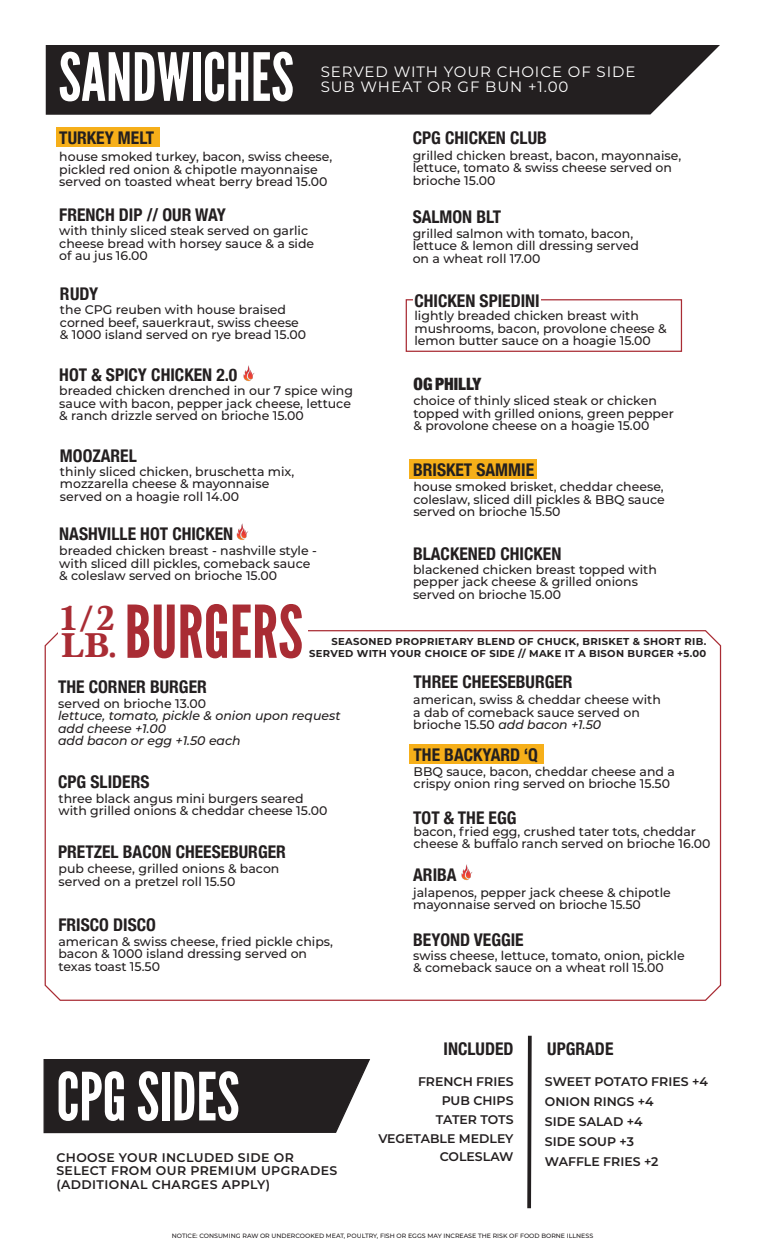
<style>
.page{position:relative;width:765px;height:1260px;background:#fff}
.page>*{position:absolute;margin:0;border:0;box-sizing:border-box;transform-origin:0 0}
.t1{font:72.5px "League Gothic";color:#a92c34}
.t2{font:66.25px "League Gothic";color:#fff}
.t3{font:700 36.25px "Marion";color:#a92c34}
.t4{font:700 condensed 17.5px "Helvetica Neue";color:#231f20}
.t5{font:900 condensed 17px "Helvetica Neue";color:#231f20}
.t6{font:15px "Montserrat";letter-spacing:.06em;color:#fff}
.t7{font:500 12.5px/12.5px "Montserrat";color:#231f20}
.t8{font:600 12.5px "Montserrat";color:#231f20}
.t9{font:600 12.5px "Montserrat";letter-spacing:.03em;color:#231f20}
.t10{font:italic 500 12.5px "Montserrat";color:#231f20}
.t11{font:700 10px "Montserrat";letter-spacing:.03em;color:#231f20}
.t12{font:500 6.25px "Montserrat";color:#231f20}
.s1{font-style:italic}
</style>
<div class="page">
<svg style="left:44px;top:630px;width:678px;height:371px"></svg>
<div style="left:410px;top:744px;width:134px;height:20px;background:#f6af19"></div>
<div style="left:410px;top:460px;width:127px;height:19px;background:#f6af19"></div>
<div style="left:56px;top:127px;width:104px;height:20px;background:#f6af19"></div>
<div style="left:46px;top:45px;width:674px;height:70px;background:#231f20"></div>
<div style="left:58px;top:625px;width:249px;height:11px;background:#fff"></div>
<svg style="left:43px;top:1059px;width:327px;height:75px;background:#312d2e"></svg>
<svg style="left:527px;top:1035px;width:5px;height:174px"></svg>
<div style="left:406px;top:299px;width:276px;height:53px;border:1px solid #a92c34"></div>
<hr style="left:413px;top:299px;width:128px;height:3px;background:#fff">
<img style="left:236px;top:523px;width:12px;height:17px">
<img style="left:243px;top:365px;width:12px;height:16px">
<img style="left:458px;top:864px;width:17px;height:17px">
<p class="t2" style="left:58px;top:38px;width:237px">SANDWICHES</p>
<p class="t6" style="left:321px;top:61px;width:316px">SERVED WITH YOUR CHOICE OF SIDE</p>
<p class="t6" style="left:321px;top:76px;width:249px">SUB WHEAT OR GF BUN +1.00</p>
<p class="t4" style="left:59px;top:124px;width:96px">TURKEY MELT</p>
<p class="t7" style="left:59px;top:150px;width:275px">house smoked turkey, bacon, swiss cheese, pickled red onion &amp; chipotle mayonnaise served on toasted wheat berry bread 15.00</p>
<p class="t4" style="left:59px;top:200px;width:168px">FRENCH DIP // OUR WAY</p>
<p class="t7" style="left:59px;top:224px;width:256px">with thinly sliced steak served on garlic cheese bread with horsey sauce &amp; a side of au jus 16.00</p>
<p class="t4" style="left:60px;top:279px;width:40px">RUDY</p>
<p class="t7" style="left:60px;top:303px;width:248px">the CPG reuben with house braised corned beef, sauerkraut, swiss cheese &amp; 1000 island served on rye bread 15.00</p>
<p class="t4" style="left:59px;top:361px;width:180px">HOT &amp; SPICY CHICKEN 2.0</p>
<p class="t7" style="left:59px;top:384px;width:295px">breaded chicken drenched in our 7 spice wing sauce with bacon, pepper jack cheese, lettuce &amp; ranch drizzle served on brioche 15.00</p>
<p class="t4" style="left:60px;top:441px;width:78px">MOOZAREL</p>
<p class="t7" style="left:60px;top:464px;width:236px">thinly sliced chicken, bruschetta mix, mozzarella cheese &amp; mayonnaise served on a hoagie roll 14.00</p>
<p class="t4" style="left:59px;top:519px;width:175px">NASHVILLE HOT CHICKEN</p>
<p class="t7" style="left:59px;top:544px;width:259px">breaded chicken breast - nashville style - with sliced dill pickles, comeback sauce &amp; coleslaw served on brioche 15.00</p>
<p class="t4" style="left:413px;top:124px;width:136px">CPG CHICKEN CLUB</p>
<p class="t7" style="left:413px;top:149px;width:270px">grilled chicken breast, bacon, mayonnaise, lettuce, tomato &amp; swiss cheese served on brioche 15.00</p>
<p class="t4" style="left:413px;top:203px;width:90px">SALMON BLT</p>
<p class="t7" style="left:413px;top:226px;width:228px">grilled salmon with tomato, bacon, lettuce &amp; lemon dill dressing served on a wheat roll 17.00</p>
<p class="t4" style="left:414px;top:286px;width:127px">CHICKEN SPIEDINI</p>
<p class="t7" style="left:414px;top:309px;width:254px">lightly breaded chicken breast with mushrooms, bacon, provolone cheese &amp; lemon butter sauce on a hoagie 15.00</p>
<p class="t5" style="left:414px;top:370px;width:69px">OGPHILLY</p>
<p class="t7" style="left:413px;top:394px;width:262px">choice of thinly sliced steak or chicken topped with grilled onions, green pepper &amp; provolone cheese on a hoagie 15.00</p>
<p class="t4" style="left:413px;top:456px;width:123px">BRISKET SAMMIE</p>
<p class="t7" style="left:413px;top:480px;width:253px;text-align:justify">house smoked brisket, cheddar cheese, coleslaw, sliced dill pickles &amp; BBQ sauce served on brioche 15.50</p>
<p class="t4" style="left:413px;top:539px;width:150px">BLACKENED CHICKEN</p>
<p class="t7" style="left:413px;top:563px;width:245px">blackened chicken breast topped with pepper jack cheese &amp; grilled onions served on brioche 15.00</p>
<p class="t1" style="left:125px;top:589px;width:180px">BURGERS</p>
<p class="t3" style="left:61px;top:597px;width:56px">1/2</p>
<p class="t3" style="left:60px;top:623px;width:58px">LB.</p>
<p class="t4" style="left:58px;top:672px;width:150px">THE CORNER BURGER</p>
<p class="t7" style="left:58px;top:697px;width:150px">served on brioche 13.00</p>
<p class="t10" style="left:58px;top:707px;width:284px">lettuce, tomato, pickle &amp; onion upon request</p>
<p class="t10" style="left:58px;top:720px;width:110px">add cheese +1.00</p>
<p class="t10" style="left:58px;top:732px;width:184px">add bacon or egg +1.50 each</p>
<p class="t4" style="left:58px;top:767px;width:93px">CPG SLIDERS</p>
<p class="t7" style="left:58px;top:792px;width:270px">three black angus mini burgers seared with grilled onions &amp; cheddar cheese 15.00</p>
<p class="t11" style="left:331px;top:635px;width:376px">SEASONED PROPRIETARY BLEND OF CHUCK, BRISKET &amp; SHORT RIB.</p>
<p class="t11" style="left:309px;top:646px;width:399px">SERVED WITH YOUR CHOICE OF SIDE // MAKE IT A BISON BURGER +5.00</p>
<p class="t4" style="left:414px;top:667px;width:161px">THREE CHEESEBURGER</p>
<p class="t7" style="left:413px;top:693px;width:249px">american, swiss &amp; cheddar cheese with a dab of comeback sauce served on brioche 15.50 <span class="s1">add bacon +1.50</span></p>
<p class="t4" style="left:414px;top:740px;width:126px">THE BACKYARD ‘Q</p>
<p class="t7" style="left:414px;top:765px;width:263px">BBQ sauce, bacon, cheddar cheese and a crispy onion ring served on brioche 15.50</p>
<p class="t4" style="left:413px;top:803px;width:105px">TOT &amp; THE EGG</p>
<p class="t7" style="left:414px;top:825px;width:298px">bacon, fried egg, crushed tater tots, cheddar cheese &amp; buffalo ranch served on brioche 16.00</p>
<p class="t4" style="left:413px;top:860px;width:45px">ARIBA</p>
<p class="t7" style="left:413px;top:885px;width:259px">jalapenos, pepper jack cheese &amp; chipotle mayonnaise served on brioche 15.50</p>
<p class="t4" style="left:413px;top:925px;width:112px">BEYOND VEGGIE</p>
<p class="t7" style="left:413px;top:949px;width:273px">swiss cheese, lettuce, tomato, onion, pickle &amp; comeback sauce on a wheat roll 15.00</p>
<p class="t4" style="left:58px;top:838px;width:229px">PRETZEL BACON CHEESEBURGER</p>
<p class="t7" style="left:58px;top:862px;width:222px">pub cheese, grilled onions &amp; bacon served on a pretzel roll 15.50</p>
<p class="t4" style="left:58px;top:910px;width:99px">FRISCO DISCO</p>
<p class="t7" style="left:58px;top:935px;width:276px">american &amp; swiss cheese, fried pickle chips, bacon &amp; 1000 island dressing served on texas toast 15.50</p>
<p class="t2" style="left:56px;top:1057px;width:185px">CPG SIDES</p>
<p class="t9" style="left:56px;top:1148px;width:239px">CHOOSE YOUR INCLUDED SIDE OR</p>
<p class="t9" style="left:56px;top:1162px;width:282px">SELECT FROM OUR PREMIUM UPGRADES</p>
<p class="t9" style="left:56px;top:1176px;width:215px">(ADDITIONAL CHARGES APPLY)</p>
<p class="t4" style="left:444px;top:1035px;width:71px">INCLUDED</p>
<p class="t4" style="left:547px;top:1035px;width:68px">UPGRADE</p>
<p class="t8" style="left:418px;top:1073px;width:97px">FRENCH FRIES</p>
<p class="t8" style="left:442px;top:1092px;width:73px">PUB CHIPS</p>
<p class="t8" style="left:436px;top:1111px;width:79px">TATER TOTS</p>
<p class="t8" style="left:378px;top:1129px;width:137px">VEGETABLE MEDLEY</p>
<p class="t8" style="left:440px;top:1148px;width:75px">COLESLAW</p>
<p class="t8" style="left:545px;top:1073px;width:165px">SWEET POTATO FRIES +4</p>
<p class="t8" style="left:545px;top:1093px;width:110px">ONION RINGS +4</p>
<p class="t8" style="left:545px;top:1113px;width:99px">SIDE SALAD +4</p>
<p class="t8" style="left:545px;top:1133px;width:91px">SIDE SOUP +3</p>
<p class="t8" style="left:545px;top:1153px;width:115px">WAFFLE FRIES +2</p>
<p class="t12" style="left:172px;top:1231px;width:423px">NOTICE: CONSUMING RAW OR UNDERCOOKED MEAT, POULTRY, FISH OR EGGS MAY INCREASE THE RISK OF FOOD BORNE ILLNESS</p>
</div>
